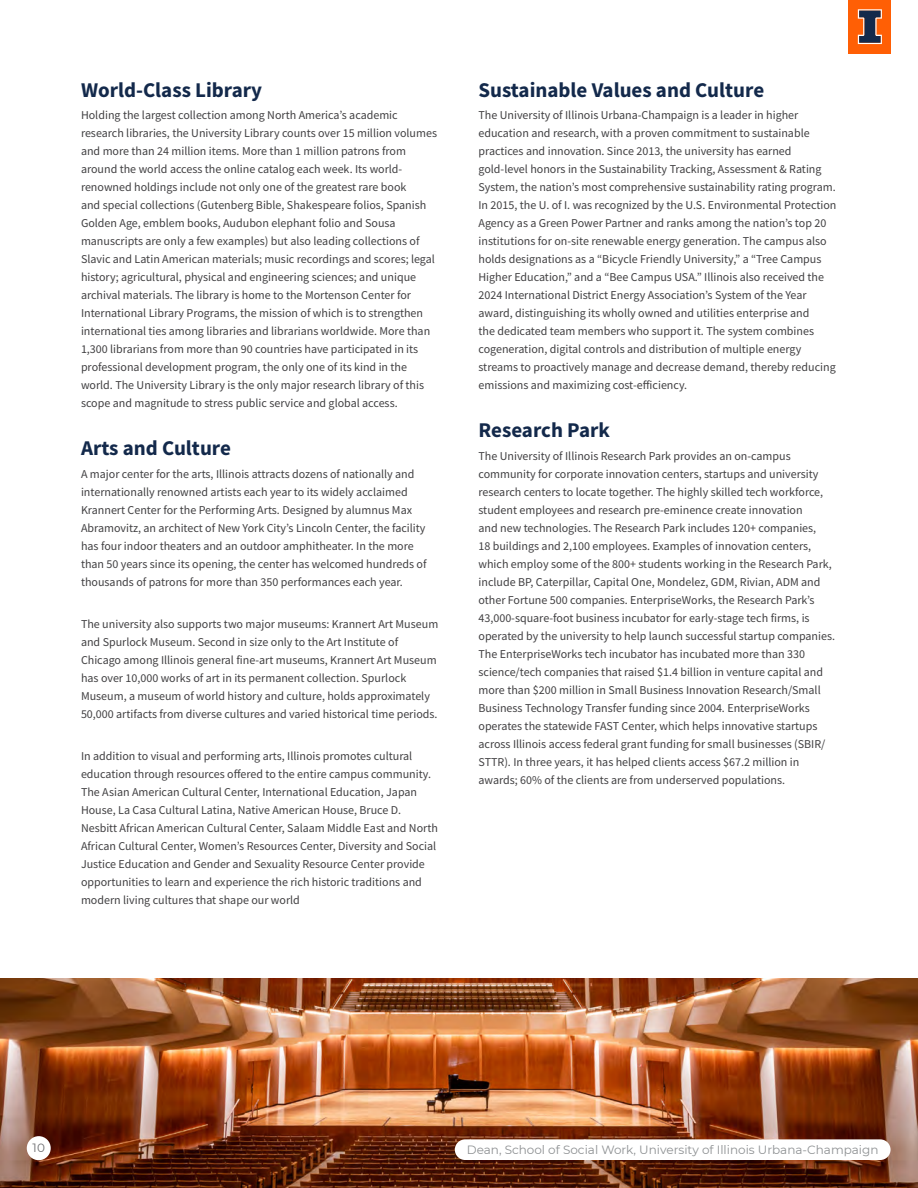
<style>
.page{position:relative;width:918px;height:1188px;background:#fff}
.page>*{position:absolute;margin:0;border:0;box-sizing:border-box;transform-origin:0 0}
.t1{font:700 21px "Source Sans Pro";color:#13294b}
.t2{font:12px/18px "Source Sans Pro";color:#414042}
.t3{font:12px "Montserrat";color:#8e9193}
.t4{font:12px "Montserrat";color:#6d6e71}
</style>
<div class="page">
<img style="left:0;top:978px;width:918px;height:210px">
<div style="left:27px;top:1136px;width:24px;height:24px;background:#fff;border-radius:50%"></div>
<div style="left:455px;top:1139px;width:436px;height:21px;background:#fff;border-radius:10px"></div>
<div style="left:848px;top:0;width:43px;height:54px;background:#ff5f05"></div>
<svg style="left:858px;top:9px;width:24px;height:35px"></svg>
<h1 class="t1" style="left:81px;top:76px;width:183px">World-Class Library</h1>
<p class="t2" style="left:81px;top:106px;width:358px">Holding the largest collection among North America’s academic research libraries, the University Library counts over 15 million volumes and more than 24 million items. More than 1 million patrons from around the world access the online catalog each week. Its world&shy;renowned holdings include not only one of the greatest rare book<br>and special collections (Gutenberg Bible, Shakespeare folios, Spanish Golden Age, emblem books, Audubon elephant folio and Sousa manuscripts are only a few examples) but also leading collections of Slavic and Latin American materials; music recordings and scores; legal history; agricultural, physical and engineering sciences; and unique archival materials. The library is home to the Mortenson Center for International Library Programs, the mission of which is to strengthen international ties among libraries and librarians worldwide. More than 1,300 librarians from more than 90 countries have participated in its professional development program, the only one of its kind in the world. The University Library is the only major research library of this scope and magnitude to stress public service and global access.</p>
<h1 class="t1" style="left:81px;top:434px;width:151px">Arts and Culture</h1>
<p class="t2" style="left:81px;top:465px;width:347px">A major center for the arts, Illinois attracts dozens of nationally and internationally renowned artists each year to its widely acclaimed Krannert Center for the Performing Arts. Designed by alumnus Max Abramovitz, an architect of New York City’s Lincoln Center, the facility has four indoor theaters and an outdoor amphitheater. In the more than 50 years since its opening, the center has welcomed hundreds of thousands of patrons for more than 350 performances each year.</p>
<p class="t2" style="left:81px;top:615px;width:359px">The university also supports two major museums: Krannert Art Museum and Spurlock Museum. Second in size only to the Art Institute of Chicago among Illinois general fine-art museums, Krannert Art Museum has over 10,000 works of art in its permanent collection. Spurlock Museum, a museum of world history and culture, holds approximately 50,000 artifacts from diverse cultures and varied historical time periods.</p>
<p class="t2" style="left:81px;top:747px;width:358px">In addition to visual and performing arts, Illinois promotes cultural education through resources offered to the entire campus community.<br>The Asian American Cultural Center, International Education, Japan House, La Casa Cultural Latina, Native American House, Bruce D.<br>Nesbitt African American Cultural Center, Salaam Middle East and North African Cultural Center, Women’s Resources Center, Diversity and Social Justice Education and Gender and Sexuality Resource Center provide opportunities to learn and experience the rich historic traditions and modern living cultures that shape our world</p>
<h1 class="t1" style="left:478px;top:76px;width:287px">Sustainable Values and Culture</h1>
<p class="t2" style="left:478px;top:106px;width:360px">The University of Illinois Urbana-Champaign is a leader in higher education and research, with a proven commitment to sustainable practices and innovation. Since 2013, the university has earned gold-level honors in the Sustainability Tracking, Assessment &amp; Rating System, the nation’s most comprehensive sustainability rating program.<br>In 2015, the U. of I. was recognized by the U.S. Environmental Protection Agency as a Green Power Partner and ranks among the nation’s top 20 institutions for on-site renewable energy generation. The campus also holds designations as a “Bicycle Friendly University,” a “Tree Campus Higher Education,” and a “Bee Campus USA.” Illinois also received the 2024 International District Energy Association’s System of the Year award, distinguishing its wholly owned and utilities enterprise and<br>the dedicated team members who support it. The system combines cogeneration, digital controls and distribution of multiple energy streams to proactively manage and decrease demand, thereby reducing emissions and maximizing cost-efficiency.</p>
<h1 class="t1" style="left:478px;top:416px;width:133px">Research Park</h1>
<p class="t2" style="left:478px;top:447px;width:358px">The University of Illinois Research Park provides an on-campus community for corporate innovation centers, startups and university research centers to locate together. The highly skilled tech workforce, student employees and research pre-eminence create innovation<br>and new technologies. The Research Park includes 120+ companies,<br>18 buildings and 2,100 employees. Examples of innovation centers, which employ some of the 800+ students working in the Research Park, include BP, Caterpillar, Capital One, Mondelez, GDM, Rivian, ADM and other Fortune 500 companies. EnterpriseWorks, the Research Park’s 43,000-square-foot business incubator for early-stage tech firms, is operated by the university to help launch successful startup companies.<br>The EnterpriseWorks tech incubator has incubated more than 330 science/tech companies that raised $1.4 billion in venture capital and more than $200 million in Small Business Innovation Research/Small Business Technology Transfer funding since 2004. EnterpriseWorks operates the statewide FAST Center, which helps innovative startups across Illinois access federal grant funding for small businesses (SBIR/ STTR). In three years, it has helped clients access $67.2 million in awards; 60% of the clients are from underserved populations.</p>
<p class="t4" style="left:32px;top:1140px;width:14px">10</p>
<p class="t3" style="left:467px;top:1141px;width:413px">Dean, School of Social Work, University of Illinois Urbana-Champaign</p>
</div>
